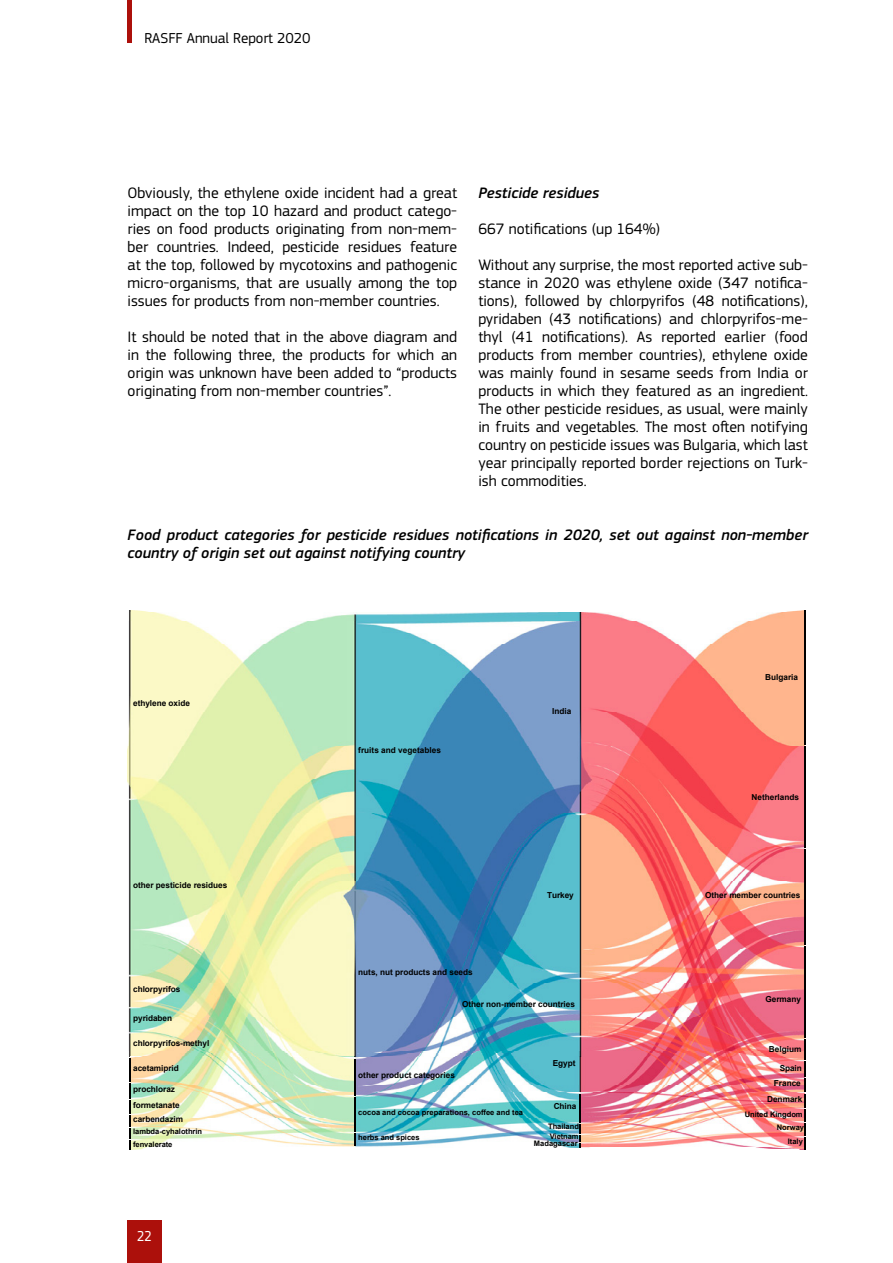
<style>
.page{position:relative;width:893px;height:1263px;background:#fff}
.page>*{position:absolute;margin:0;border:0;box-sizing:border-box;transform-origin:0 0}
.text_body{font:15.75px/18px "EC Square Sans Pro";color:#000;text-align:justify}
.Title_H5{font:italic 500 15.75px/18px "EC Square Sans Pro";color:#000}
.t1{font:15px "EC Square Sans Pro";color:#000}
.t2{font:15px "EC Square Sans Cond Pro";color:#fff}
.t3{font:700 8.25px/15.8px "Arial";letter-spacing:-.005em;color:#000;text-align:right}
.t4{font:700 7.5px/12.8px "Arial";letter-spacing:-.005em;color:#000}
</style>
<div class="page">
<hr style="left:128px;top:0;width:4px;height:43px;background:#ac100b">
<div style="left:128px;top:1220px;width:34px;height:43px;background:#ac100b"></div>
<img style="left:786px;top:610px;width:19px;height:2px">
<img style="left:129px;top:610px;width:19px;height:2px">
<img style="left:128px;top:612px;width:676px;height:445px">
<img style="left:130px;top:1057px;width:675px;height:36px">
<img style="left:130px;top:1093px;width:449px;height:54px">
<img style="left:581px;top:1093px;width:224px;height:57px">
<img style="left:130px;top:1147px;width:17px;height:2px">
<hr style="left:804px;top:611px;width:2px;height:134px;background:#000">
<hr style="left:804px;top:746px;width:2px;height:102px;background:#000">
<hr style="left:804px;top:849px;width:2px;height:96px;background:#000">
<hr style="left:804px;top:946px;width:2px;height:92px;background:#000">
<hr style="left:354px;top:1059px;width:1px;height:36px;background:#000">
<hr style="left:354px;top:1097px;width:1px;height:34px;background:#000">
<hr style="left:579px;top:1094px;width:2px;height:28px;background:#000">
<hr style="left:804px;top:1039px;width:2px;height:21px;background:#000">
<svg style="left:354px;top:1133px;width:1px;height:12px"></svg>
<svg style="left:804px;top:1061px;width:2px;height:88px"></svg>
<svg style="left:129px;top:1058px;width:1px;height:91px"></svg>
<svg style="left:579px;top:1124px;width:2px;height:23px"></svg>
<p class="t1" style="left:144px;top:29px;width:168px">RASFF Annual Report 2020</p>
<p class="text_body" style="left:128px;top:184px;width:331px">Obviously, the ethylene oxide incident had a great impact on the top 10 hazard and product catego&shy;ries on food products originating from non-mem&shy;ber countries. Indeed, pesticide residues feature at the top, followed by mycotoxins and pathogenic micro-organisms, that are usually among the top issues for products from non-member countries.</p>
<p class="text_body" style="left:128px;top:328px;width:331px">It should be noted that in the above diagram and in the following three, the products for which an origin was unknown have been added to “products originating from non-member countries”.</p>
<p class="Title_H5" style="left:478px;top:184px;width:122px">Pesticide residues</p>
<p class="text_body" style="left:478px;top:220px;width:183px">667 notifications (up 164%)</p>
<p class="text_body" style="left:478px;top:256px;width:331px">Without any surprise, the most reported active sub&shy;stance in 2020 was ethylene oxide (347 notifica&shy;tions), followed by chlorpyrifos (48 notifications), pyridaben (43 notifications) and chlorpyrifos-me&shy;thyl (41 notifications). As reported earlier (food products from member countries), ethylene oxide was mainly found in sesame seeds from India or products in which they featured as an ingredient.<br>The other pesticide residues, as usual, were mainly in fruits and vegetables. The most often notifying country on pesticide issues was Bulgaria, which last year principally reported border rejections on Turk&shy;ish commodities.</p>
<p class="Title_H5" style="left:128px;top:526px;width:682px">Food product categories for pesticide residues notifications in 2020, set out against non-member country of origin set out against notifying country</p>
<p class="t3" style="left:133px;top:695px;width:58px">ethylene oxide</p>
<p class="t3" style="left:133px;top:877px;width:96px">other pesticide residues</p>
<p class="t3" style="left:133px;top:981px;width:49px">chlorpyrifos</p>
<p class="t3" style="left:358px;top:742px;width:84px">fruits and vegetables</p>
<p class="t3" style="left:358px;top:964px;width:116px">nuts, nut products and seeds</p>
<p class="t3" style="left:552px;top:704px;width:21px">India</p>
<p class="t3" style="left:547px;top:887px;width:28px">Turkey</p>
<p class="t3" style="left:462px;top:996px;width:114px">Other non-member countries</p>
<p class="t3" style="left:133px;top:1010px;width:41px">pyridaben</p>
<p class="t3" style="left:133px;top:1035px;width:78px">chlorpyrifos-methyl</p>
<p class="t3" style="left:133px;top:1060px;width:47px">acetamiprid</p>
<p class="t3" style="left:553px;top:1055px;width:24px">Egypt</p>
<p class="t3" style="left:358px;top:1067px;width:98px">other product categories</p>
<p class="t4" style="left:358px;top:1106px;width:166px">cocoa and cocoa preparations, coffee and tea</p>
<p class="t3" style="left:133px;top:1081px;width:43px">prochloraz</p>
<p class="t3" style="left:133px;top:1097px;width:48px">formetanate</p>
<p class="t3" style="left:554px;top:1099px;width:24px">China</p>
<p class="t3" style="left:133px;top:1111px;width:52px">carbendazim</p>
<p class="t4" style="left:133px;top:1125px;width:71px">lambda-cyhalothrin fenvalerate</p>
<p class="t4" style="left:548px;top:1122px;width:32px;line-height:9.4px">Thailand<br>Vietnam</p>
<p class="t4" style="left:358px;top:1130px;width:63px">herbs and spices</p>
<p class="t4" style="left:534px;top:1136px;width:45px">Madagascar</p>
<p class="t2" style="left:137px;top:1227px;width:16px">22</p>
<p class="t3" style="left:765px;top:669px;width:34px">Bulgaria</p>
<p class="t3" style="left:752px;top:789px;width:49px">Netherlands</p>
<p class="t3" style="left:705px;top:887px;width:97px">Other member countries</p>
<p class="t3" style="left:765px;top:991px;width:37px">Germany</p>
<p class="t3" style="left:769px;top:1041px;width:34px">Belgium</p>
<p class="t3" style="left:780px;top:1060px;width:24px">Spain</p>
<p class="t3" style="left:767px;top:1075px;width:37px">France<br>Denmark</p>
<p class="t4" style="left:745px;top:1108px;width:61px;text-align:right">United Kingdom<br>Norway</p>
<p class="t4" style="left:788px;top:1135px;width:17px">Italy</p>
</div>
